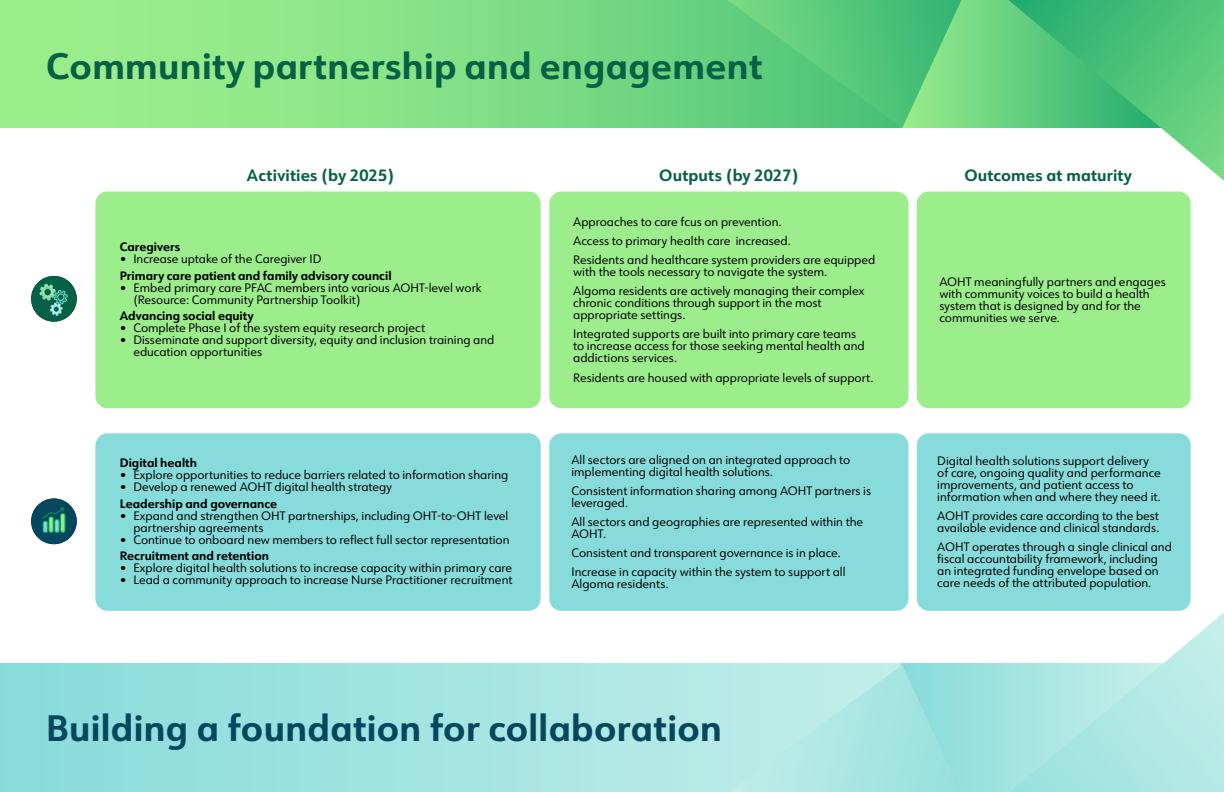
<style>
.page{position:relative;width:1224px;height:792px;background:#fff}
.page>*{position:absolute;margin:0;border:0;box-sizing:border-box;transform-origin:0 0}
.Paragraph{font:700 36px "URW Form";letter-spacing:.01em;color:#05475e}
.Paragraph-2{font:700 36px "URW Form";letter-spacing:.01em;color:#056145}
.Paragraph-3{font:700 16px "URW Form";letter-spacing:.01em;color:#056145}
.t1{font:12px/12px "URW Form";color:#000}
.t2{font:700 12px "URW Form";color:#000}
</style>
<div class="page">
<svg style="left:0;top:0;width:727px;height:128px"></svg>
<svg style="left:0;top:663px;width:901px;height:129px"></svg>
<div style="left:901px;top:0;width:323px;height:128px;background:#73d782"></div>
<div style="left:901px;top:663px;width:323px;height:129px;background:#9ce2e0"></div>
<svg style="left:727px;top:0;width:234px;height:128px"></svg>
<svg style="left:729px;top:665px;width:216px;height:127px"></svg>
<svg style="left:1009px;top:0;width:215px;height:181px"></svg>
<svg style="left:1031px;top:612px;width:193px;height:180px"></svg>
<div style="left:549px;top:192px;width:359px;height:216px;background:#9ced8c;border-radius:12px"></div>
<div style="left:917px;top:192px;width:274px;height:216px;background:#9ced8c;border-radius:12px"></div>
<div style="left:549px;top:433px;width:359px;height:178px;background:#87dbdb;border-radius:12px"></div>
<div style="left:917px;top:433px;width:274px;height:178px;background:#87dbdb;border-radius:12px"></div>
<div style="left:95px;top:192px;width:446px;height:216px;background:#9ced8c;border-radius:12px"></div>
<div style="left:95px;top:433px;width:446px;height:178px;background:#87dbdb;border-radius:12px"></div>
<img style="left:31px;top:498px;width:46px;height:46px;border-radius:23px">
<img style="left:31px;top:276px;width:46px;height:46px;border-radius:23px">
<p class="Paragraph-2" style="left:46px;top:41px;width:717px">Community partnership and engagement</p>
<p class="Paragraph-3" style="left:247px;top:165px;width:148px">Activities (by 2025)</p>
<p class="Paragraph-3" style="left:659px;top:165px;width:141px">Outputs (by 2027)</p>
<p class="Paragraph-3" style="left:964px;top:165px;width:169px">Outcomes at maturity</p>
<p class="t2" style="left:120px;top:239px;width:62px">Caregivers</p>
<p class="t1" style="left:120px;top:253px;width:203px">• Increase uptake of the Caregiver ID</p>
<p class="t2" style="left:120px;top:267px;width:273px">Primary care patient and family advisory council</p>
<p class="t1" style="left:133px;top:281px;width:350px;text-indent:-14px">• Embed primary care PFAC members into various AOHT-level work (Resource: Community Partnership Toolkit)</p>
<p class="t2" style="left:120px;top:308px;width:135px">Advancing social equity</p>
<p class="t1" style="left:120px;top:322px;width:307px">• Complete Phase I of the system equity research project</p>
<p class="t1" style="left:133px;top:334px;width:363px;text-indent:-14px">• Disseminate and support diversity, equity and inclusion training and education opportunities</p>
<p class="t2" style="left:120px;top:455px;width:79px">Digital health</p>
<p class="t1" style="left:120px;top:469px;width:390px">• Explore opportunities to reduce barriers related to information sharing</p>
<p class="t1" style="left:120px;top:481px;width:274px">• Develop a renewed AOHT digital health strategy</p>
<p class="t2" style="left:120px;top:495px;width:159px">Leadership and governance</p>
<p class="t1" style="left:133px;top:509px;width:376px;text-indent:-14px">• Expand and strengthen OHT partnerships, including OHT-to-OHT level partnership agreements</p>
<p class="t1" style="left:120px;top:533px;width:391px">• Continue to onboard new members to reflect full sector representation</p>
<p class="t2" style="left:120px;top:548px;width:151px">Recruitment and retention</p>
<p class="t1" style="left:120px;top:562px;width:394px">• Explore digital health solutions to increase capacity within primary care</p>
<p class="t1" style="left:120px;top:574px;width:394px">• Lead a community approach to increase Nurse Practitioner recruitment</p>
<p class="t1" style="left:573px;top:215px;width:210px">Approaches to care fcus on prevention.</p>
<p class="t1" style="left:573px;top:234px;width:219px">Access to primary health care increased.</p>
<p class="t1" style="left:573px;top:253px;width:304px">Residents and healthcare system providers are equipped with the tools necessary to navigate the system.</p>
<p class="t1" style="left:573px;top:285px;width:293px">Algoma residents are actively managing their complex chronic conditions through support in the most appropriate settings.</p>
<p class="t1" style="left:573px;top:328px;width:293px">Integrated supports are built into primary care teams to increase access for those seeking mental health and addictions services.</p>
<p class="t1" style="left:573px;top:371px;width:302px">Residents are housed with appropriate levels of support.</p>
<p class="t1" style="left:571px;top:453px;width:280px">All sectors are aligned on an integrated approach to implementing digital health solutions.</p>
<p class="t1" style="left:571px;top:484px;width:301px">Consistent information sharing among AOHT partners is leveraged.</p>
<p class="t1" style="left:571px;top:515px;width:293px">All sectors and geographies are represented within the<br>AOHT.</p>
<p class="t1" style="left:571px;top:546px;width:271px">Consistent and transparent governance is in place.</p>
<p class="t1" style="left:571px;top:566px;width:276px">Increase in capacity within the system to support all<br>Algoma residents.</p>
<p class="Paragraph" style="left:46px;top:703px;width:677px">Building a foundation for collaboration</p>
<p class="t1" style="left:939px;top:275px;width:228px">AOHT meaningfully partners and engages with community voices to build a health system that is designed by and for the communities we serve.</p>
<p class="t1" style="left:937px;top:454px;width:225px">Digital health solutions support delivery of care, ongoing quality and performance improvements, and patient access to information when and where they need it.</p>
<p class="t1" style="left:937px;top:509px;width:224px">AOHT provides care according to the best available evidence and clinical standards.</p>
<p class="t1" style="left:937px;top:540px;width:236px">AOHT operates through a single clinical and fiscal accountability framework, including an integrated funding envelope based on care needs of the attributed population.</p>
</div>
